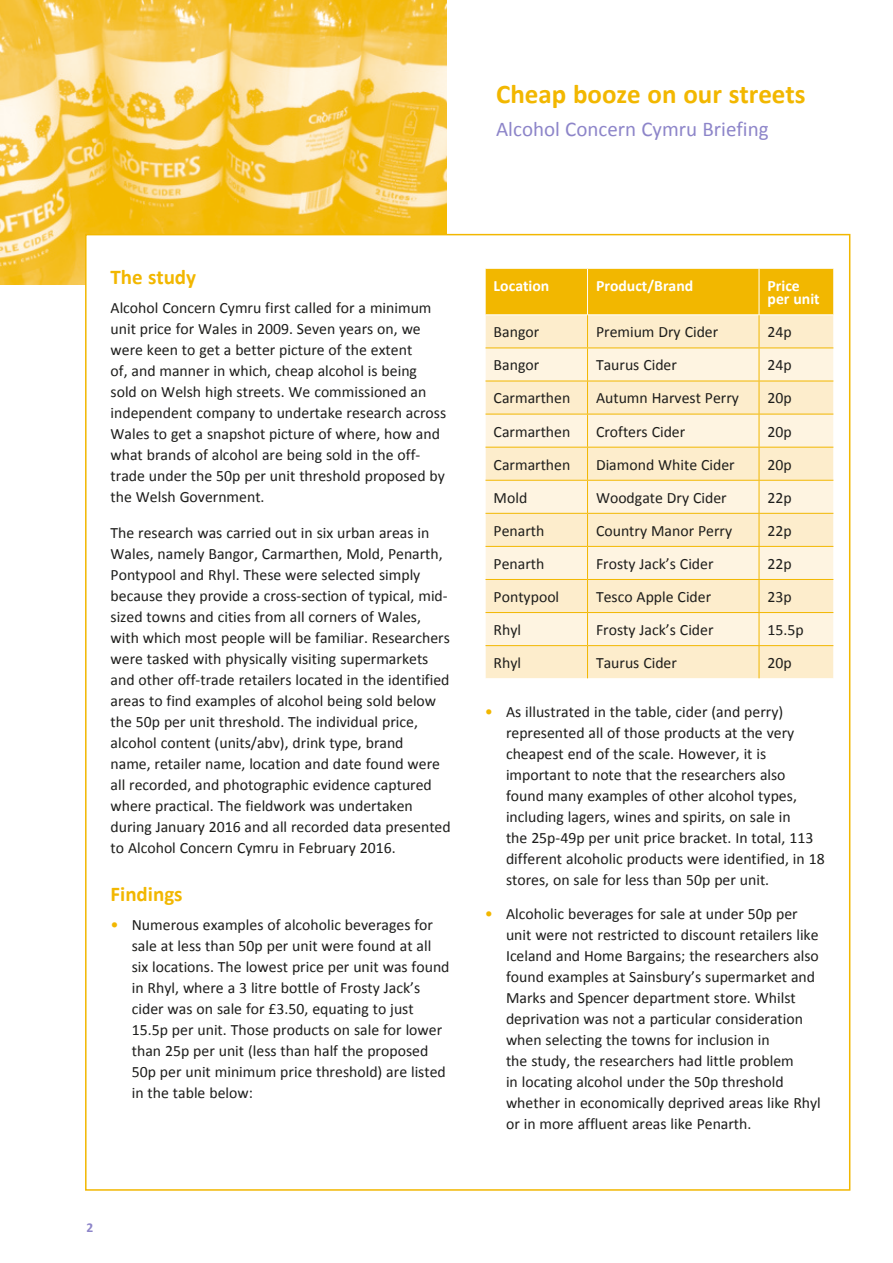
<style>
.page{position:relative;width:893px;height:1263px;background:#fff}
.page>*{position:absolute;margin:0;border:0;box-sizing:border-box;transform-origin:0 0}
.t1{font:700 27px "Calibri";color:#f2b700}
.t2{font:21px "Calibri";color:#8d85c9}
._01_Heading_YELLOW{font:700 21px "Calibri";color:#f2b700}
.t3{font:15.75px/21px "Calibri";color:#1d1d1b}
.t4{font:700 15.75px/13.5px "Calibri";color:#fff}
.t5{font:700 13.5px "Calibri";color:#8d85c9}
.s1{font-size:16.5px;color:#f2b700}
</style>
<div class="page">
<img style="left:0;top:0;width:446px;height:285px">
<div style="left:86px;top:235px;width:764px;height:955px;background:#fff"></div>
<div style="left:486px;top:269px;width:347px;height:45px;background:#f2b700"></div>
<div style="left:486px;top:315px;width:347px;height:363px;background:#fdedcc"></div>
<svg style="left:486px;top:349px;width:347px;height:296px;background:#fdf0d6"></svg>
<hr style="left:587px;top:269px;width:1px;height:45px;background:#fff">
<hr style="left:759px;top:269px;width:1px;height:45px;background:#fff">
<hr style="left:587px;top:315px;width:1px;height:33px;background:#f2b700">
<hr style="left:759px;top:315px;width:1px;height:33px;background:#f2b700">
<hr style="left:485px;top:348px;width:102px;height:1px;background:#f2b700">
<hr style="left:587px;top:348px;width:172px;height:1px;background:#f2b700">
<hr style="left:587px;top:348px;width:1px;height:33px;background:#f2b700">
<hr style="left:759px;top:348px;width:74px;height:1px;background:#f2b700">
<hr style="left:759px;top:348px;width:1px;height:33px;background:#f2b700">
<hr style="left:485px;top:381px;width:102px;height:1px;background:#f2b700">
<hr style="left:587px;top:381px;width:172px;height:1px;background:#f2b700">
<hr style="left:587px;top:381px;width:1px;height:33px;background:#f2b700">
<hr style="left:759px;top:381px;width:74px;height:1px;background:#f2b700">
<hr style="left:759px;top:381px;width:1px;height:33px;background:#f2b700">
<hr style="left:485px;top:414px;width:102px;height:1px;background:#f2b700">
<hr style="left:587px;top:414px;width:172px;height:1px;background:#f2b700">
<hr style="left:587px;top:414px;width:1px;height:33px;background:#f2b700">
<hr style="left:759px;top:414px;width:74px;height:1px;background:#f2b700">
<hr style="left:759px;top:414px;width:1px;height:33px;background:#f2b700">
<hr style="left:485px;top:447px;width:102px;height:1px;background:#f2b700">
<hr style="left:587px;top:447px;width:172px;height:1px;background:#f2b700">
<hr style="left:587px;top:447px;width:1px;height:33px;background:#f2b700">
<hr style="left:759px;top:447px;width:74px;height:1px;background:#f2b700">
<hr style="left:759px;top:447px;width:1px;height:33px;background:#f2b700">
<hr style="left:485px;top:480px;width:102px;height:1px;background:#f2b700">
<hr style="left:587px;top:480px;width:172px;height:1px;background:#f2b700">
<hr style="left:587px;top:481px;width:1px;height:32px;background:#f2b700">
<hr style="left:759px;top:480px;width:74px;height:1px;background:#f2b700">
<hr style="left:759px;top:481px;width:1px;height:32px;background:#f2b700">
<hr style="left:485px;top:513px;width:102px;height:1px;background:#f2b700">
<hr style="left:587px;top:513px;width:172px;height:1px;background:#f2b700">
<hr style="left:587px;top:514px;width:1px;height:32px;background:#f2b700">
<hr style="left:759px;top:513px;width:74px;height:1px;background:#f2b700">
<hr style="left:759px;top:514px;width:1px;height:32px;background:#f2b700">
<hr style="left:485px;top:546px;width:102px;height:1px;background:#f2b700">
<hr style="left:587px;top:546px;width:172px;height:1px;background:#f2b700">
<hr style="left:587px;top:547px;width:1px;height:32px;background:#f2b700">
<hr style="left:759px;top:546px;width:74px;height:1px;background:#f2b700">
<hr style="left:759px;top:547px;width:1px;height:32px;background:#f2b700">
<hr style="left:485px;top:579px;width:102px;height:1px;background:#f2b700">
<hr style="left:587px;top:579px;width:172px;height:1px;background:#f2b700">
<hr style="left:587px;top:580px;width:1px;height:32px;background:#f2b700">
<hr style="left:759px;top:579px;width:74px;height:1px;background:#f2b700">
<hr style="left:759px;top:580px;width:1px;height:32px;background:#f2b700">
<hr style="left:485px;top:612px;width:102px;height:1px;background:#f2b700">
<hr style="left:587px;top:612px;width:172px;height:1px;background:#f2b700">
<hr style="left:587px;top:613px;width:1px;height:32px;background:#f2b700">
<hr style="left:759px;top:612px;width:74px;height:1px;background:#f2b700">
<hr style="left:759px;top:613px;width:1px;height:32px;background:#f2b700">
<hr style="left:485px;top:645px;width:102px;height:1px;background:#f2b700">
<hr style="left:587px;top:645px;width:172px;height:1px;background:#f2b700">
<hr style="left:587px;top:646px;width:1px;height:32px;background:#f2b700">
<hr style="left:759px;top:645px;width:74px;height:1px;background:#f2b700">
<hr style="left:759px;top:646px;width:1px;height:32px;background:#f2b700">
<h1 class="t1" style="left:496px;top:76px;width:311px">Cheap booze on our streets</h1>
<h2 class="t2" style="left:496px;top:116px;width:274px">Alcohol Concern Cymru Briefing</h2>
<p class="_01_Heading_YELLOW" style="left:111px;top:263px;width:87px">The study</p>
<p class="t3" style="left:111px;top:297px;width:337px">Alcohol Concern Cymru first called for a minimum unit price for Wales in 2009. Seven years on, we were keen to get a better picture of the extent<br>of, and manner in which, cheap alcohol is being sold on Welsh high streets. We commissioned an independent company to undertake research across Wales to get a snapshot picture of where, how and what brands of alcohol are being sold in the off&shy;trade under the 50p per unit threshold proposed by the Welsh Government.</p>
<p class="t3" style="left:111px;top:522px;width:342px">The research was carried out in six urban areas in Wales, namely Bangor, Carmarthen, Mold, Penarth, Pontypool and Rhyl. These were selected simply because they provide a cross-section of typical, mid&shy;sized towns and cities from all corners of Wales, with which most people will be familiar. Researchers were tasked with physically visiting supermarkets and other off-trade retailers located in the identified areas to find examples of alcohol being sold below the 50p per unit threshold. The individual price, alcohol content (units/abv), drink type, brand<br>name, retailer name, location and date found were all recorded, and photographic evidence captured where practical. The fieldwork was undertaken during January 2016 and all recorded data presented to Alcohol Concern Cymru in February 2016.</p>
<p class="_01_Heading_YELLOW" style="left:111px;top:880px;width:74px">Findings</p>
<p class="t3" style="left:132px;top:914px;width:319px;text-indent:-21px"><span class="s1">•</span> Numerous examples of alcoholic beverages for sale at less than 50p per unit were found at all six locations. The lowest price per unit was found in Rhyl, where a 3 litre bottle of Frosty Jack’s cider was on sale for £3.50, equating to just 15.5p per unit. Those products on sale for lower than 25p per unit (less than half the proposed 50p per unit minimum price threshold) are listed in the table below:</p>
<p class="t4" style="left:494px;top:279px;width:57px">Location</p>
<p class="t4" style="left:596px;top:279px;width:99px">Product/Brand</p>
<p class="t4" style="left:767px;top:279px;width:54px">Price per unit</p>
<p class="t3" style="left:494px;top:322px;width:47px">Bangor</p>
<p class="t3" style="left:596px;top:322px;width:124px">Premium Dry Cider</p>
<p class="t3" style="left:767px;top:322px;width:26px">24p</p>
<p class="t3" style="left:494px;top:355px;width:47px">Bangor</p>
<p class="t3" style="left:596px;top:355px;width:82px">Taurus Cider</p>
<p class="t3" style="left:767px;top:355px;width:26px">24p</p>
<p class="t3" style="left:494px;top:388px;width:78px">Carmarthen</p>
<p class="t3" style="left:596px;top:388px;width:144px">Autumn Harvest Perry</p>
<p class="t3" style="left:767px;top:388px;width:26px">20p</p>
<p class="t3" style="left:494px;top:421px;width:78px">Carmarthen</p>
<p class="t3" style="left:596px;top:421px;width:91px">Crofters Cider</p>
<p class="t3" style="left:767px;top:421px;width:26px">20p</p>
<p class="t3" style="left:494px;top:454px;width:78px">Carmarthen</p>
<p class="t3" style="left:596px;top:454px;width:140px">Diamond White Cider</p>
<p class="t3" style="left:767px;top:454px;width:26px">20p</p>
<p class="t3" style="left:494px;top:487px;width:35px">Mold</p>
<p class="t3" style="left:596px;top:487px;width:132px">Woodgate Dry Cider</p>
<p class="t3" style="left:767px;top:487px;width:26px">22p</p>
<p class="t3" style="left:494px;top:520px;width:52px">Penarth</p>
<p class="t3" style="left:596px;top:520px;width:138px">Country Manor Perry</p>
<p class="t3" style="left:767px;top:520px;width:26px">22p</p>
<p class="t3" style="left:494px;top:553px;width:52px">Penarth</p>
<p class="t3" style="left:596px;top:553px;width:119px">Frosty Jack’s Cider</p>
<p class="t3" style="left:767px;top:553px;width:26px">22p</p>
<p class="t3" style="left:494px;top:586px;width:67px">Pontypool</p>
<p class="t3" style="left:596px;top:586px;width:117px">Tesco Apple Cider</p>
<p class="t3" style="left:767px;top:586px;width:26px">23p</p>
<p class="t3" style="left:494px;top:619px;width:29px">Rhyl</p>
<p class="t3" style="left:596px;top:619px;width:119px">Frosty Jack’s Cider</p>
<p class="t3" style="left:767px;top:619px;width:38px">15.5p</p>
<p class="t3" style="left:494px;top:652px;width:29px">Rhyl</p>
<p class="t3" style="left:596px;top:652px;width:82px">Taurus Cider</p>
<p class="t3" style="left:767px;top:652px;width:26px">20p</p>
<p class="t3" style="left:506px;top:702px;width:320px;text-indent:-21px"><span class="s1">•</span> As illustrated in the table, cider (and perry) represented all of those products at the very cheapest end of the scale. However, it is important to note that the researchers also found many examples of other alcohol types, including lagers, wines and spirits, on sale in<br>the 25p-49p per unit price bracket. In total, 113 different alcoholic products were identified, in 18 stores, on sale for less than 50p per unit.</p>
<p class="t3" style="left:506px;top:903px;width:316px;text-indent:-21px"><span class="s1">•</span> Alcoholic beverages for sale at under 50p per unit were not restricted to discount retailers like Iceland and Home Bargains; the researchers also found examples at Sainsbury’s supermarket and Marks and Spencer department store. Whilst deprivation was not a particular consideration when selecting the towns for inclusion in<br>the study, the researchers had little problem<br>in locating alcohol under the 50p threshold whether in economically deprived areas like Rhyl or in more affluent areas like Penarth.</p>
<p class="t5" style="left:87px;top:1219px;width:8px">2</p>
</div>
